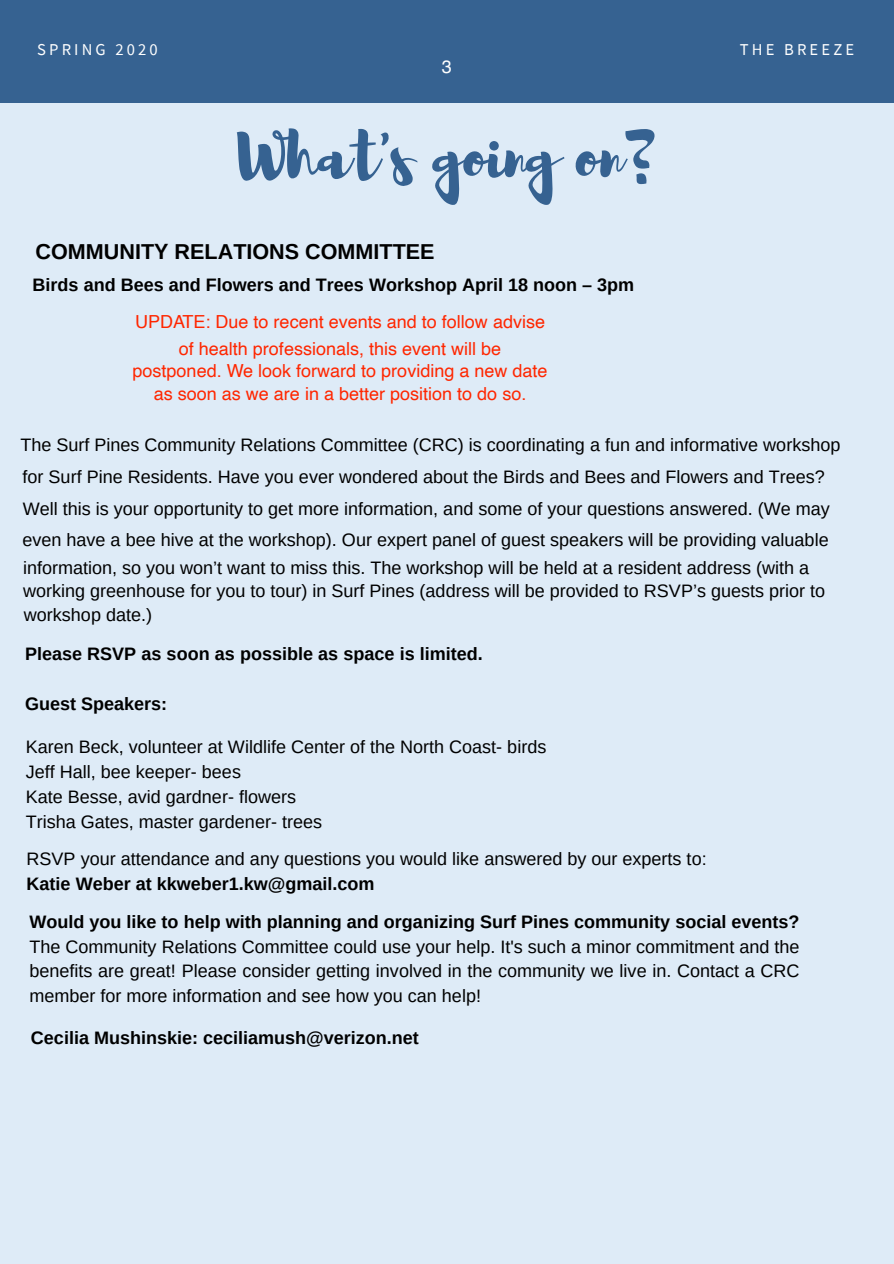
<style>
.page{position:relative;width:894px;height:1264px;background:#fff}
.page>*{position:absolute;margin:0;border:0;box-sizing:border-box;transform-origin:0 0}
.t1{font:63px "Brusher";color:#366291}
.t2{font:700 21.6px "Arimo";color:#000}
.t3{font:18px/24.9px "Arimo";color:#000;text-align:justify}
.t4{font:700 18px "Arimo";color:#000}
.t5{font:18px/27px "Helvetica";color:#ff2600;text-align:center}
.t6{font:18px "Helvetica";color:#fff}
.t7{font:16.5px "Source Sans Pro";letter-spacing:.19em;color:#fff}
</style>
<div class="page">
<div style="left:0;top:0;width:893px;height:1263px;background:#deebf7"></div>
<div style="left:0;top:0;width:893px;height:103px;background:#366291"></div>
<p class="t7" style="left:37px;top:39px;width:122px">SPRING 2020</p>
<p class="t7" style="left:739px;top:39px;width:116px">THE BREEZE</p>
<p class="t6" style="left:442px;top:59px;width:12px">3</p>
<h1 class="t1" style="left:240px;top:115px;width:416px">What's going on?</h1>
<p class="t2" style="left:36px;top:240px;width:400px">COMMUNITY RELATIONS COMMITTEE</p>
<p class="t4" style="left:33px;top:275px;width:603px">Birds and Bees and Flowers and Trees Workshop April 18 noon – 3pm</p>
<p class="t5" style="left:135px;top:309px;width:411px">UPDATE: Due to recent events and to follow advise of health professionals, this event will be</p>
<p class="t5" style="left:132px;top:361px;width:416px;line-height:22.5px">postponed. We look forward to providing a new date as soon as we are in a better position to do so.</p>
<p class="t3" style="left:20px;top:432px;width:821px">!"# $%&amp;' ()*#+ ,-..%*)/0 1#23/)-*+ ,-..)//## 4,1,5 )+ 6--&amp;7)*3/)*8 3 '%* 3*7 )*'-&amp;.3/)9# :-&amp;;+"-&lt;</p>
<p class="t3" style="left:23px;top:464px;width:803px">'-&amp; $%&amp;' ()*# 1#+)7#*/+= &gt;39# 0-% #9#&amp; :-*7#&amp;#7 3?-%/ /"# @)&amp;7+ 3*7 @##+ 3*7 A2-:#&amp;+ 3*7 !&amp;##+B</p>
<p class="t3" style="left:23px;top:496px;width:808px">C#22 /")+ )+ 0-%&amp; -&lt;&lt;-&amp;/%*)/0 /- 8#/ .-&amp;# )*'-&amp;.3/)-*D 3*7 +-.# -' 0-%&amp; E%#+/)-*+ 3*+:#&amp;#7= 4C# .30</p>
<p class="t3" style="left:22px;top:528px;width:807px">#9#* "39# 3 ?## ")9# 3/ /"# :-&amp;;+"-&lt;5= F%&amp; #G&lt;#&amp;/ &lt;3*#2 -' 8%#+/ +&lt;#3;#&amp;+ :)22 ?# &lt;&amp;-9)7)*8 932%3?2#</p>
<p class="t3" style="left:23px;top:555px;width:787px">)*'-&amp;.3/)-*D +- 0-% :-*H/ :3*/ /- .)++ /")+= !"# :-&amp;;+"-&lt; :)22 ?# "#27 3/ 3 &amp;#+)7#*/ 377&amp;#++ 4:)/" 3</p>
<p class="t3" style="left:23px;top:579px;width:803px">:-&amp;;)*8 8&amp;##*"-%+# '-&amp; 0-% /- /-%&amp;5 )* $%&amp;' ()*#+ 4377&amp;#++ :)22 ?# &lt;&amp;-9)7#7 /- 1$I(H+ 8%#+/+ &lt;&amp;)-&amp; /-</p>
<p class="t3" style="left:24px;top:602px;width:130px">:-&amp;;+"-&lt; 73/#=5</p>
<p class="t4" style="left:25px;top:644px;width:459px">Please RSVP as soon as possible as space is limited.</p>
<p class="t4" style="left:25px;top:693px;width:144px">Guest Speakers:</p>
<p class="t3" style="left:26px;top:734px;width:522px;text-align:left">Karen Beck, volunteer at Wildlife Center of the North Coast- birds Jeff Hall, bee keeper- bees<br>Kate Besse, avid gardner- flowers<br>Trisha Gates, master gardener- trees</p>
<p class="t3" style="left:27px;top:846px;width:681px">RSVP your attendance and any questions you would like answered by our experts to:</p>
<p class="t4" style="left:27px;top:873px;width:349px">Katie Weber at kkweber1.kw@gmail.com</p>
<p class="t4" style="left:29px;top:911px;width:771px">Would you like to help with planning and organizing Surf Pines community social events?</p>
<p class="t3" style="left:29px;top:933px;width:771px">The Community Relations Committee could use your help. It's such a minor commitment and the benefits are great! Please consider getting involved in the community we live in. Contact a CRC member for more information and see how you can help!</p>
<p class="t4" style="left:31px;top:1027px;width:389px">Cecilia Mushinskie: ceciliamush@verizon.net</p>
</div>
